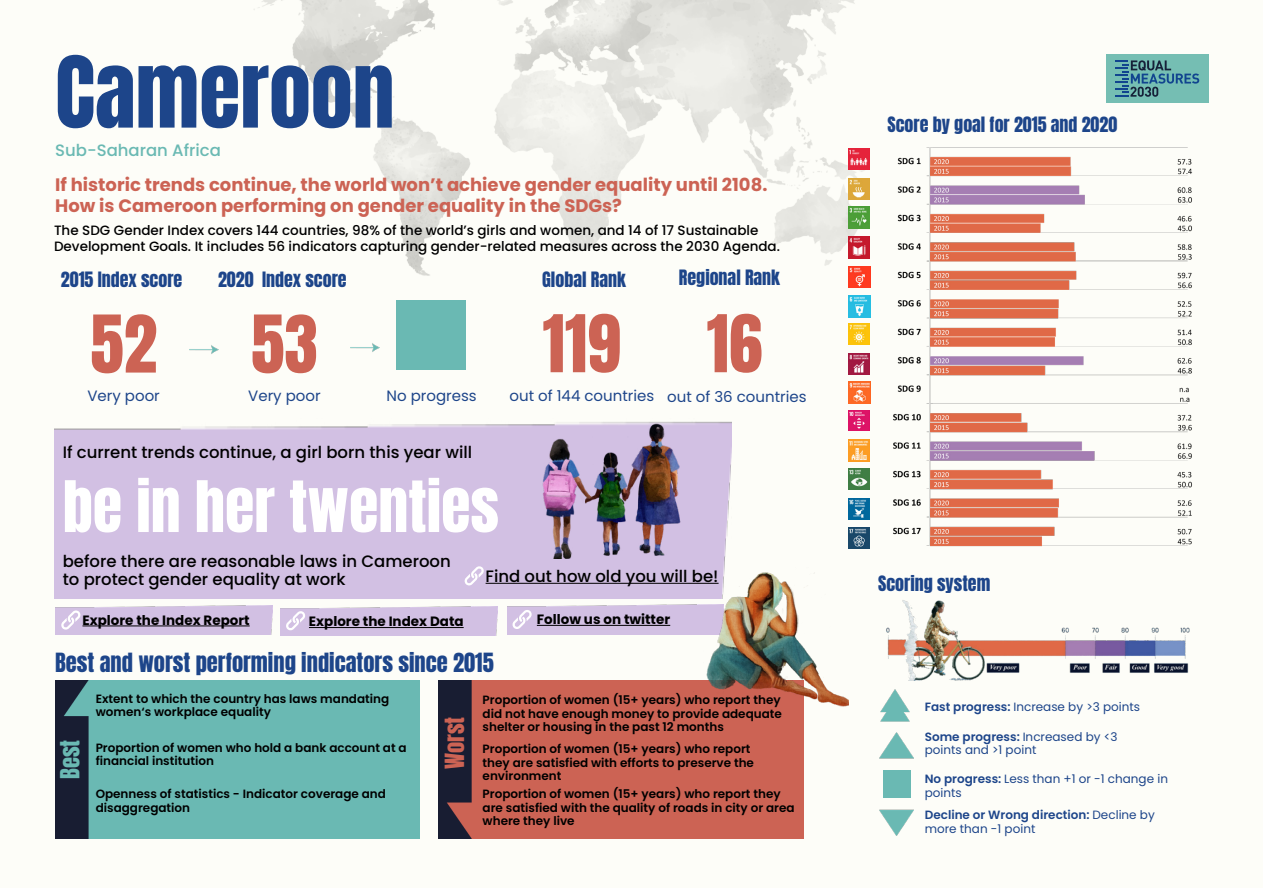
<style>
.page{position:relative;width:1263px;height:893px;background:#fff}
.page>*{position:absolute;margin:0;border:0;box-sizing:border-box;transform-origin:0 0}
.t1{font:84px "Anton";color:#1d458a}
.t2{font:67.5px "Anton";color:#cc6354}
.t3{font:60px "Anton";color:#fff}
.t4{font:22.5px "Anton";color:#1d458a}
.t5{font:22.5px "Anton";color:#cc6354}
.t6{font:22.5px "Anton";color:#6ab9b3}
.t7{font:700 18px/21.6px "Poppins";color:#cc6354}
.t8{font:18px "Anton";color:#1d458a}
.t9{font:500 16.5px/18px "Poppins";color:#000}
.t10{font:500 16.5px "Poppins";color:#6ab9b3}
.t11{font:15px "Poppins";color:#1d458a}
.t12{font:500 13.5px/16.2px "Poppins";color:#000}
.t13{font:700 13.5px "Poppins";color:#000}
.t14{font:600 12px/13.5px "Poppins";color:#000}
.t15{font:12px/13.5px "Poppins";color:#1d458a}
.t16{font:600 12px/13.5px "Poppins";color:#1d458a}
.s1{font-weight:600}
.s2{font-weight:400}
</style>
<div class="page">
<img style="left:55px;top:0;width:1133px;height:839px">
<div style="left:1106px;top:54px;width:103px;height:49px;background:#75beb3"></div>
<svg style="left:1115px;top:60px;width:84px;height:37px"></svg>
<img style="left:56px;top:680px;width:364px;height:159px">
<img style="left:878px;top:594px;width:312px;height:86px">
<img style="left:439px;top:680px;width:364px;height:159px">
<div style="left:54px;top:418px;width:678px;height:181px;background:#d2c0e3"></div>
<div style="left:397px;top:300px;width:69px;height:69px;background:#6ab9b3"></div>
<hr style="left:486px;top:583px;width:232px;height:1px;background:#000">
<img style="left:189px;top:335px;width:30px;height:29px">
<img style="left:350px;top:333px;width:30px;height:29px">
<img style="left:56px;top:605px;width:217px;height:30px">
<hr style="left:82px;top:626px;width:168px;height:1px;background:#000">
<svg style="left:61px;top:610px;width:19px;height:20px"></svg>
<img style="left:281px;top:606px;width:216px;height:29px">
<svg style="left:286px;top:611px;width:19px;height:19px"></svg>
<div style="left:507px;top:605px;width:186px;height:29px;background:#d2c0e3"></div>
<hr style="left:537px;top:625px;width:133px;height:1px;background:#000">
<svg style="left:512px;top:610px;width:20px;height:19px"></svg>
<img style="left:491px;top:419px;width:212px;height:140px">
<img style="left:693px;top:566px;width:155px;height:150px">
<img style="left:880px;top:809px;width:33px;height:26px">
<img style="left:878px;top:690px;width:34px;height:38px">
<img style="left:883px;top:770px;width:27px;height:28px">
<img style="left:879px;top:733px;width:34px;height:26px">
<hr style="left:309px;top:627px;width:155px;height:1px;background:#000">
<img style="left:887px;top:148px;width:306px;height:419px">
<svg style="left:464px;top:566px;width:20px;height:19px"></svg>
<img style="left:848px;top:148px;width:22px;height:22px">
<img style="left:848px;top:178px;width:22px;height:22px">
<img style="left:848px;top:207px;width:22px;height:21px">
<img style="left:848px;top:237px;width:22px;height:21px">
<img style="left:849px;top:266px;width:21px;height:22px">
<img style="left:849px;top:296px;width:21px;height:21px">
<img style="left:848px;top:323px;width:21px;height:21px">
<img style="left:848px;top:353px;width:22px;height:22px">
<img style="left:848px;top:381px;width:22px;height:22px">
<img style="left:848px;top:411px;width:22px;height:20px">
<img style="left:848px;top:439px;width:22px;height:22px">
<img style="left:848px;top:468px;width:21px;height:21px">
<img style="left:848px;top:498px;width:21px;height:21px">
<img style="left:848px;top:527px;width:21px;height:21px">
<h1 class="t1" style="left:55px;top:49px;width:341px">Cameroon</h1>
<h3 class="t10" style="left:55px;top:141px;width:167px">Sub-Saharan Africa</h3>
<h3 class="t7" style="left:55px;top:174px;width:714px">If historic trends continue, the world won’t achieve gender equality until 2108.<br>How is Cameroon performing on gender equality in the SDGs?</h3>
<p class="t12" style="left:54px;top:222px;width:727px">The SDG Gender Index covers 144 countries, 98% of the world’s girls and women, and 14 of 17 Sustainable<br>Development Goals. It includes 56 indicators capturing gender-related measures across the 2030 Agenda.</p>
<h3 class="t8" style="left:61px;top:270px;width:123px">2015 Index score</h3>
<h3 class="t8" style="left:218px;top:270px;width:130px">2020 Index score</h3>
<h3 class="t8" style="left:542px;top:270px;width:85px">Global Rank</h3>
<h3 class="t8" style="left:679px;top:268px;width:103px">Regional Rank</h3>
<h2 class="t2" style="left:90px;top:310px;width:68px">52</h2>
<h2 class="t2" style="left:251px;top:310px;width:68px">53</h2>
<h2 class="t2" style="left:543px;top:309px;width:80px">119</h2>
<h2 class="t2" style="left:707px;top:309px;width:57px">16</h2>
<p class="t11" style="left:87px;top:387px;width:74px">Very poor</p>
<p class="t11" style="left:248px;top:387px;width:74px">Very poor</p>
<p class="t11" style="left:387px;top:387px;width:92px">No progress</p>
<p class="t11" style="left:510px;top:387px;width:298px">out of 144 countries out of 36 countries</p>
<h3 class="t9" style="left:63px;top:443px;width:411px">If current trends continue, a girl born this year will</h3>
<h3 class="t3" style="left:63px;top:476px;width:438px">be in her twenties</h3>
<h3 class="t9" style="left:63px;top:552px;width:389px">before there are reasonable laws in Cameroon to protect gender equality at work</h3>
<h3 class="t9" style="left:486px;top:567px;width:234px">Find out how old you will be!</h3>
<p class="t13" style="left:82px;top:612px;width:169px">Explore the Index Report</p>
<p class="t13" style="left:537px;top:611px;width:135px">Follow us on twitter</p>
<p class="t13" style="left:309px;top:614px;width:156px">Explore the Index Data</p>
<h3 class="t4" style="left:55px;top:651px;width:440px">Best and worst performing indicators since 2015</h3>
<h3 class="t6" style="left:59px;top:779px;width:41px;rotate:-90deg">Best</h3>
<p class="t14" style="left:96px;top:692px;width:295px">Extent to which the country has laws mandating women‘s workplace equality</p>
<p class="t14" style="left:483px;top:693px;width:301px;text-align:justify">Proportion of women (15+ years) who report they did not have enough money to provide adequate shelter or housing in the past 12 months</p>
<p class="t14" style="left:96px;top:741px;width:313px">Proportion of women who hold a bank account at a financial institution</p>
<p class="t14" style="left:483px;top:742px;width:273px">Proportion of women (15+ years) who report they are satisfied with efforts to preserve the environment</p>
<p class="t14" style="left:96px;top:787px;width:292px">Openness of statistics - Indicator coverage and disaggregation</p>
<p class="t14" style="left:483px;top:787px;width:313px">Proportion of women (15+ years) who report they are satisfied with the quality of roads in city or area where they live</p>
<h3 class="t5" style="left:443px;top:769px;width:54px;rotate:-90deg">Worst</h3>
<h3 class="t8" style="left:887px;top:115px;width:231px">Score by goal for 2015 and 2020</h3>
<h3 class="t8" style="left:878px;top:575px;width:114px">Scoring system</h3>
<p class="t15" style="left:925px;top:700px;width:217px"><span class="s1">Fast progress:</span> Increase by &gt;3 points</p>
<p class="t15" style="left:925px;top:730px;width:194px"><span class="s1">Some progress:</span> Increased by &lt;3 points and &gt;1 point</p>
<p class="t15" style="left:925px;top:772px;width:245px"><span class="s1">No progress:</span> Less than +1 or -1 change in points</p>
<p class="t16" style="left:925px;top:808px;width:232px">Decline or Wrong direction: <span class="s2">Decline by more than -1 point</span></p>
</div>
